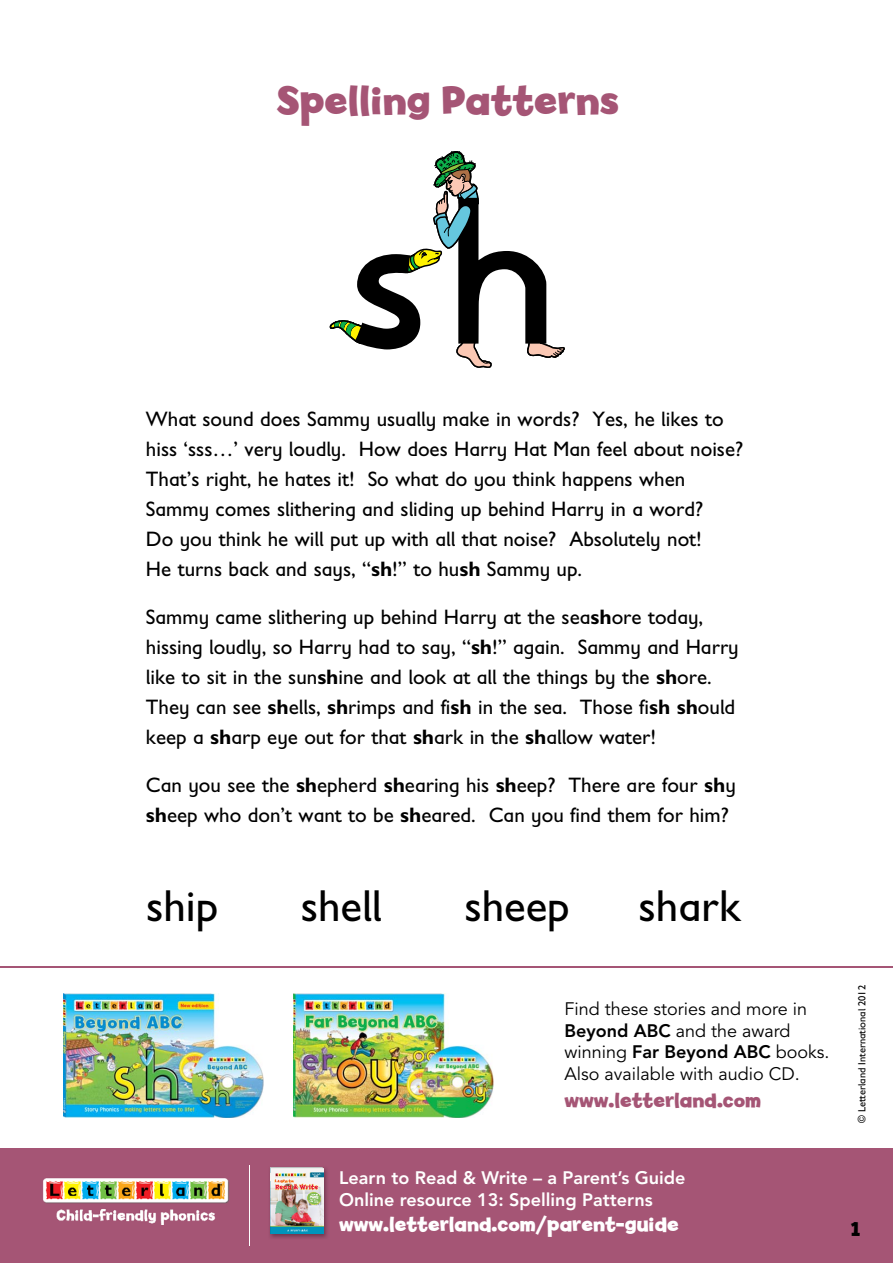
<style>
.page{position:relative;width:893px;height:1263px;background:#fff}
.page>*{position:absolute;margin:0;border:0;box-sizing:border-box;transform-origin:0 0}
.t1{font:45px "HBJ Gill Sans";color:#000}
.t2{font:700 42px "Billy";color:#a55575}
.t3{font:21px/30px "HBJ Gill Sans";color:#000}
.t4{font:700 21px "Billy";color:#fff}
.t5{font:700 21px "Billy";color:#a55575}
.t6{font:700 21px "Billy";color:#000}
.t7{font:18px/21.6px "Avenir";color:#000}
.t8{font:800 18px/21.6px "Avenir";color:#fff}
.t9{font:10.5px "HBJ Gill Sans";color:#000}
.s1{font-weight:700}
.s2{font-weight:800}
</style>
<div class="page">
<img style="left:294px;top:993px;width:199px;height:125px">
<div style="left:0;top:1148px;width:893px;height:115px;background:#a55575"></div>
<img style="left:43px;top:1178px;width:186px;height:46px">
<img style="left:64px;top:993px;width:199px;height:125px">
<hr style="left:0;top:967px;width:893px;height:1px;background:#a55575">
<svg style="left:329px;top:151px;width:236px;height:217px"></svg>
<img style="left:270px;top:1168px;width:57px;height:70px">
<img style="left:270px;top:1167px;width:53px;height:66px">
<hr style="left:249px;top:1165px;width:1px;height:80px;background:#fff">
<h2 class="t2" style="left:276px;top:87px;width:345px">Spelling Patterns</h2>
<p class="t3" style="left:146px;top:407px;width:599px">What sound does Sammy usually make in words? Yes, he likes to hiss ‘sss…’ very loudly. How does Harry Hat Man feel about noise?<br>That’s right, he hates it! So what do you think happens when Sammy comes slithering and sliding up behind Harry in a word?<br>Do you think he will put up with all that noise? Absolutely not!<br>He turns back and says, “<span class="s1">sh</span>!” to hu<span class="s1">sh</span> Sammy up.</p>
<p class="t3" style="left:146px;top:605px;width:594px">Sammy came slithering up behind Harry at the sea<span class="s1">sh</span>ore today, hissing loudly, so Harry had to say, “<span class="s1">sh</span>!” again. Sammy and Harry like to sit in the sun<span class="s1">sh</span>ine and look at all the things by the <span class="s1">sh</span>ore.<br>They can see <span class="s1">sh</span>ells, <span class="s1">sh</span>rimps and fi<span class="s1">sh</span> in the sea. Those fi<span class="s1">sh sh</span>ould keep a <span class="s1">sh</span>arp eye out for that <span class="s1">sh</span>ark in the <span class="s1">sh</span>allow water!</p>
<p class="t3" style="left:146px;top:773px;width:591px">Can you see the <span class="s1">sh</span>epherd <span class="s1">sh</span>earing his <span class="s1">sh</span>eep? There are four <span class="s1">sh</span>y <span class="s1">sh</span>eep who don’t want to be <span class="s1">sh</span>eared. Can you find them for him?</p>
<h1 class="t1" style="left:146px;top:889px;width:74px">ship</h1>
<h1 class="t1" style="left:301px;top:889px;width:83px">shell</h1>
<h1 class="t1" style="left:464px;top:889px;width:107px">sheep</h1>
<h1 class="t1" style="left:638px;top:889px;width:104px">shark</h1>
<p class="t7" style="left:564px;top:1000px;width:266px">Find these stories and more in<br><span class="s2">Beyond ABC</span> and the award winning <span class="s2">Far Beyond ABC</span> books.<br>Also available with audio CD.</p>
<p class="t5" style="left:564px;top:1093px;width:198px">www.letterland.com</p>
<p class="t8" style="left:339px;top:1168px;width:348px">Learn to Read &amp; Write – a Parent’s Guide<br>Online resource 13: Spelling Patterns</p>
<p class="t4" style="left:339px;top:1217px;width:341px">www.letterland.com/parent-guide</p>
<p class="t9" style="left:858px;top:1123px;width:139px;rotate:-90deg">© Letterland International 2012</p>
<p class="t6" style="left:851px;top:1222px;width:11px">1</p>
</div>
